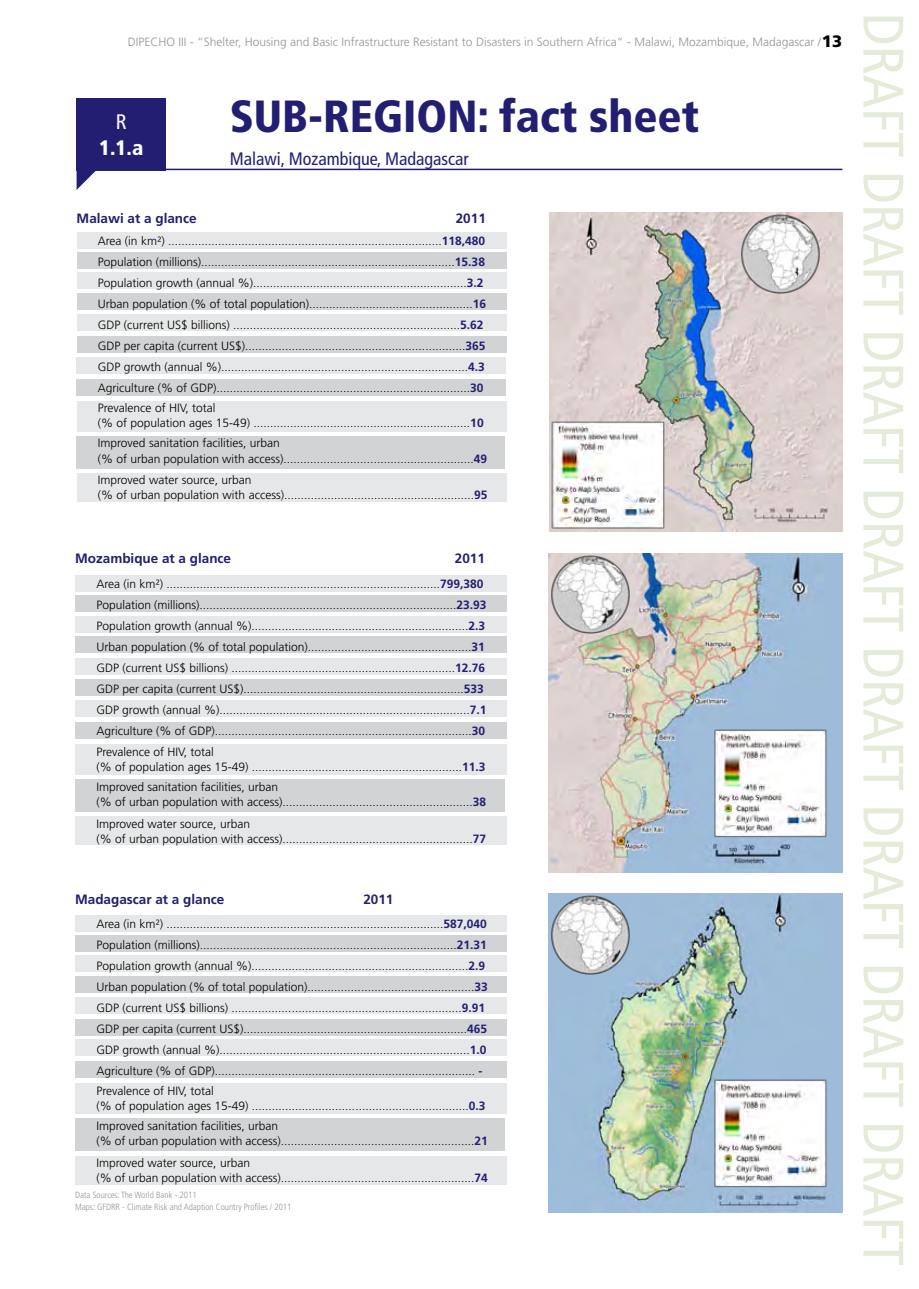
<style>
.page{position:relative;width:919px;height:1289px;background:#fff}
.page>*{position:absolute;margin:0;border:0;box-sizing:border-box;transform-origin:0 0}
.t1{font:condensed 57px "Frutiger LT Std";color:#e4ebd9}
.t2{font:900 condensed 45px "Frutiger LT Std";color:#221f72}
.t3{font:900 condensed 21px "Frutiger LT Std";color:#fff}
.t4{font:condensed 21px "Frutiger LT Std";color:#fff}
.t5{font:condensed 18px "Frutiger LT Std";color:#221f72}
.t6{font:700 13.5px "Frutiger LT Std";color:#221f72}
.t7{font:300 12px/21px "Frutiger LT Std";color:#000}
.t8{font:300 12px "Frutiger LT Std";color:#939598}
.t9{font:300 condensed 9px "Frutiger LT Std";color:#939598}
.s1{font-weight:900;font-size:16.5px;color:#000}
.s2{font-weight:700;color:#221f72}
</style>
<div class="page">
<div style="left:77px;top:98px;width:89px;height:72px;background:#221f72"></div>
<svg style="left:77px;top:170px;width:21px;height:20px"></svg>
<hr style="left:166px;top:169px;width:676px;height:1px;background:#221f72">
<div style="left:77px;top:232px;width:429px;height:17px;background:#e6e7e8"></div>
<div style="left:77px;top:272px;width:429px;height:17px;background:#e6e7e8"></div>
<div style="left:77px;top:314px;width:429px;height:17px;background:#e6e7e8"></div>
<div style="left:77px;top:356px;width:429px;height:17px;background:#e6e7e8"></div>
<div style="left:77px;top:252px;width:429px;height:17px;background:#d1d3d4"></div>
<div style="left:77px;top:293px;width:429px;height:17px;background:#d1d3d4"></div>
<div style="left:77px;top:336px;width:429px;height:17px;background:#d1d3d4"></div>
<div style="left:77px;top:378px;width:429px;height:17px;background:#d1d3d4"></div>
<div style="left:77px;top:436px;width:428px;height:32px;background:#d1d3d4"></div>
<div style="left:77px;top:473px;width:429px;height:29px;background:#e6e7e8"></div>
<div style="left:77px;top:401px;width:429px;height:30px;background:#e6e7e8"></div>
<div style="left:75px;top:575px;width:431px;height:17px;background:#e6e7e8"></div>
<div style="left:75px;top:615px;width:431px;height:17px;background:#e6e7e8"></div>
<div style="left:75px;top:657px;width:431px;height:17px;background:#e6e7e8"></div>
<div style="left:75px;top:700px;width:431px;height:16px;background:#e6e7e8"></div>
<div style="left:75px;top:595px;width:431px;height:17px;background:#d1d3d4"></div>
<div style="left:75px;top:636px;width:431px;height:17px;background:#d1d3d4"></div>
<div style="left:75px;top:679px;width:431px;height:17px;background:#d1d3d4"></div>
<div style="left:75px;top:722px;width:431px;height:17px;background:#d1d3d4"></div>
<div style="left:75px;top:779px;width:430px;height:32px;background:#d1d3d4"></div>
<div style="left:75px;top:816px;width:431px;height:29px;background:#e6e7e8"></div>
<div style="left:75px;top:744px;width:431px;height:30px;background:#e6e7e8"></div>
<div style="left:75px;top:914px;width:431px;height:17px;background:#e6e7e8"></div>
<div style="left:75px;top:955px;width:431px;height:16px;background:#e6e7e8"></div>
<div style="left:75px;top:997px;width:431px;height:17px;background:#e6e7e8"></div>
<div style="left:75px;top:1039px;width:431px;height:17px;background:#e6e7e8"></div>
<div style="left:75px;top:934px;width:431px;height:17px;background:#d1d3d4"></div>
<div style="left:75px;top:975px;width:431px;height:17px;background:#d1d3d4"></div>
<div style="left:75px;top:1018px;width:431px;height:17px;background:#d1d3d4"></div>
<div style="left:75px;top:1061px;width:431px;height:17px;background:#d1d3d4"></div>
<div style="left:75px;top:1118px;width:430px;height:33px;background:#d1d3d4"></div>
<div style="left:75px;top:1155px;width:431px;height:29px;background:#e6e7e8"></div>
<div style="left:75px;top:1083px;width:431px;height:31px;background:#e6e7e8"></div>
<img style="left:549px;top:553px;width:293px;height:319px">
<img style="left:549px;top:893px;width:293px;height:319px">
<img style="left:549px;top:213px;width:293px;height:319px">
<img style="left:549px;top:893px;width:83px;height:81px">
<img style="left:708px;top:1071px;width:127px;height:126px">
<img style="left:708px;top:722px;width:127px;height:125px">
<img style="left:550px;top:414px;width:123px;height:117px">
<img style="left:549px;top:553px;width:83px;height:81px">
<img style="left:738px;top:213px;width:83px;height:80px">
<p class="t8" style="left:128px;top:35px;width:716px">DIPECHO III - “Shelter, Housing and Basic Infrastructure Resistant to Disasters in Southern Africa“ - Malawi, Mozambique, Madagascar /<span class="s1">13</span></p>
<h3 class="t4" style="left:116px;top:110px;width:12px">R</h3>
<h3 class="t3" style="left:99px;top:135px;width:46px">1.1.a</h3>
<h2 class="t2" style="left:230px;top:89px;width:471px">SUB-REGION: fact sheet</h2>
<h3 class="t5" style="left:230px;top:148px;width:240px">Malawi, Mozambique, Madagascar</h3>
<p class="t6" style="left:77px;top:210px;width:122px">Malawi at a glance</p>
<p class="t6" style="left:456px;top:210px;width:32px">2011</p>
<p class="t7" style="left:98px;top:230px;width:389px">Area (in km²) ..................................................................................<span class="s2">118,480<br></span>Population (millions)............................................................................<span class="s2">15.38<br></span>Population growth (annual %)................................................................<span class="s2">3.2<br></span>Urban population (% of total population).................................................<span class="s2">16<br></span>GDP (current US$ billions) ....................................................................<span class="s2">5.62<br></span>GDP per capita (current US$)..................................................................<span class="s2">365<br></span>GDP growth (annual %)..........................................................................<span class="s2">4.3<br></span>Agriculture (% of GDP)............................................................................<span class="s2">30</span></p>
<p class="t7" style="left:98px;top:401px;width:387px;line-height:15px">Prevalence of HIV, total<br>(% of population ages 15-49) .................................................................<span class="s2">10</span></p>
<p class="t7" style="left:98px;top:436px;width:391px;line-height:15px">Improved sanitation facilities, urban<br>(% of urban population with access).........................................................<span class="s2">49</span></p>
<p class="t7" style="left:98px;top:473px;width:391px;line-height:15px">Improved water source, urban<br>(% of urban population with access).........................................................<span class="s2">95</span></p>
<p class="t6" style="left:75px;top:550px;width:157px">Mozambique at a glance</p>
<p class="t6" style="left:455px;top:550px;width:32px">2011</p>
<p class="t7" style="left:96px;top:574px;width:391px">Area (in km²) ..................................................................................<span class="s2">799,380<br></span>Population (millions).............................................................................<span class="s2">23.93<br></span>Population growth (annual %).................................................................<span class="s2">2.3<br></span>Urban population (% of total population).................................................<span class="s2">31<br></span>GDP (current US$ billions) ...................................................................<span class="s2">12.76<br></span>GDP per capita (current US$)..................................................................<span class="s2">533<br></span>GDP growth (annual %)...........................................................................<span class="s2">7.1<br></span>Agriculture (% of GDP).............................................................................<span class="s2">30</span></p>
<p class="t7" style="left:96px;top:744px;width:390px;line-height:15px">Prevalence of HIV, total<br>(% of population ages 15-49) ...............................................................<span class="s2">11.3</span></p>
<p class="t7" style="left:96px;top:779px;width:391px;line-height:15px">Improved sanitation facilities, urban<br>(% of urban population with access).........................................................<span class="s2">38</span></p>
<p class="t7" style="left:96px;top:816px;width:391px;line-height:15px">Improved water source, urban<br>(% of urban population with access).........................................................<span class="s2">77</span></p>
<p class="t6" style="left:75px;top:890px;width:151px">Madagascar at a glance</p>
<p class="t6" style="left:363px;top:890px;width:32px">2011</p>
<p class="t7" style="left:96px;top:913px;width:393px">Area (in km²) ...................................................................................<span class="s2">587,040<br></span>Population (millions).............................................................................<span class="s2">21.31<br></span>Population growth (annual %).................................................................<span class="s2">2.9<br></span>Urban population (% of total population)..................................................<span class="s2">33<br></span>GDP (current US$ billions) .....................................................................<span class="s2">9.91<br></span>GDP per capita (current US$)...................................................................<span class="s2">465<br></span>GDP growth (annual %)...........................................................................<span class="s2">1.0<br></span>Agriculture (% of GDP).............................................................................. <span class="s2">-</span></p>
<p class="t7" style="left:96px;top:1083px;width:390px;line-height:15px">Prevalence of HIV, total<br>(% of population ages 15-49) .................................................................<span class="s2">0.3</span></p>
<p class="t7" style="left:96px;top:1118px;width:393px;line-height:15px">Improved sanitation facilities, urban<br>(% of urban population with access)..........................................................<span class="s2">21</span></p>
<p class="t7" style="left:96px;top:1155px;width:393px;line-height:15px">Improved water source, urban<br>(% of urban population with access)..........................................................<span class="s2">74</span></p>
<p class="t9" style="left:75px;top:1201px;width:218px">Maps: GFDRR - Climate Risk and Adaption Country Profiles / 2011</p>
<p class="t9" style="left:75px;top:1189px;width:123px">Data Sources: The World Bank - 2011</p>
<h1 class="t1" style="left:916px;top:13px;width:1254px;rotate:90deg">DRAFT DRAFT DRAFT DRAFT DRAFT DRAFT DRAFT DRAFT</h1>
</div>
